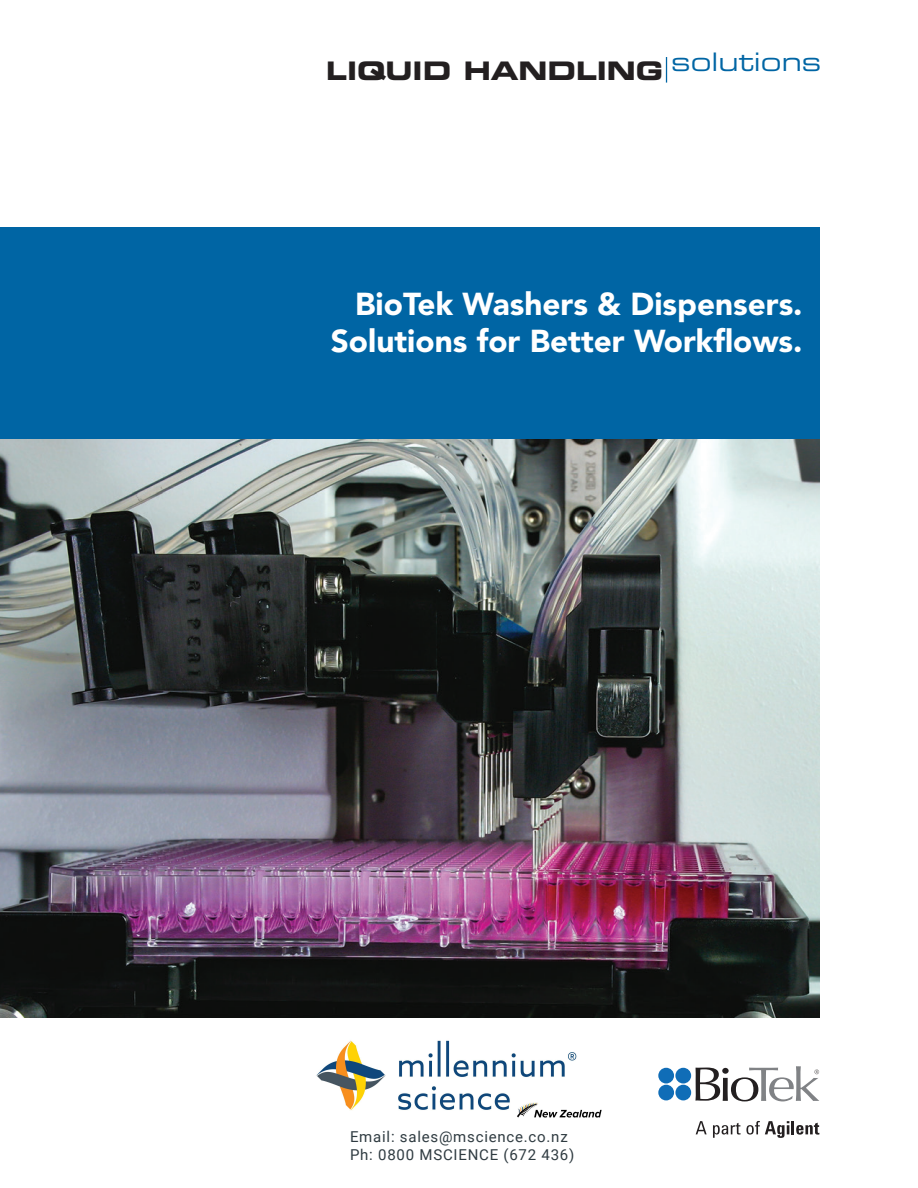
<style>
.page{position:relative;width:918px;height:1188px;background:#fff}
.page>*{position:absolute;margin:0;border:0;box-sizing:border-box;transform-origin:0 0}
.t1{font:900 31.5px "Avenir LT Std";color:#fff}
.t2{font:25.5px "Eurostile LT Std Bold Ex 2";color:#231f20}
.t3{font:25.5px "Eurostile LT Std Ex 2";color:#0065a4}
.t4{font:15px/18px "Roboto";letter-spacing:.05em;color:#2f3b41}
</style>
<div class="page">
<img style="left:0;top:439px;width:820px;height:578px">
<div style="left:0;top:227px;width:820px;height:212px;background:#0065a4"></div>
<svg style="left:695px;top:1066px;width:124px;height:35px"></svg>
<div style="left:658px;top:1068px;width:16px;height:15px;background:#106db7;border-radius:50%"></div>
<div style="left:658px;top:1085px;width:16px;height:15px;background:#106db7;border-radius:50%"></div>
<div style="left:675px;top:1068px;width:16px;height:15px;background:#106db7;border-radius:50%"></div>
<div style="left:675px;top:1085px;width:16px;height:15px;background:#106db7;border-radius:50%"></div>
<svg style="left:696px;top:1121px;width:11px;height:13px"></svg>
<svg style="left:713px;top:1121px;width:106px;height:17px"></svg>
<svg style="left:666px;top:57px;width:1px;height:26px"></svg>
<img style="left:316px;top:1040px;width:286px;height:78px">
<p class="t2" style="left:326px;top:53px;width:338px">LIQUID HANDLING</p>
<p class="t3" style="left:671px;top:44px;width:152px">solutions</p>
<p class="t1" style="left:355px;top:285px;width:449px">BioTek Washers &amp; Dispensers.</p>
<p class="t1" style="left:331px;top:322px;width:473px">Solutions for Better Workflows.</p>
<p class="t4" style="left:350px;top:1127px;width:226px">Email: sales@mscience.co.nz<br>Ph: 0800 MSCIENCE (672 436)</p>
</div>
